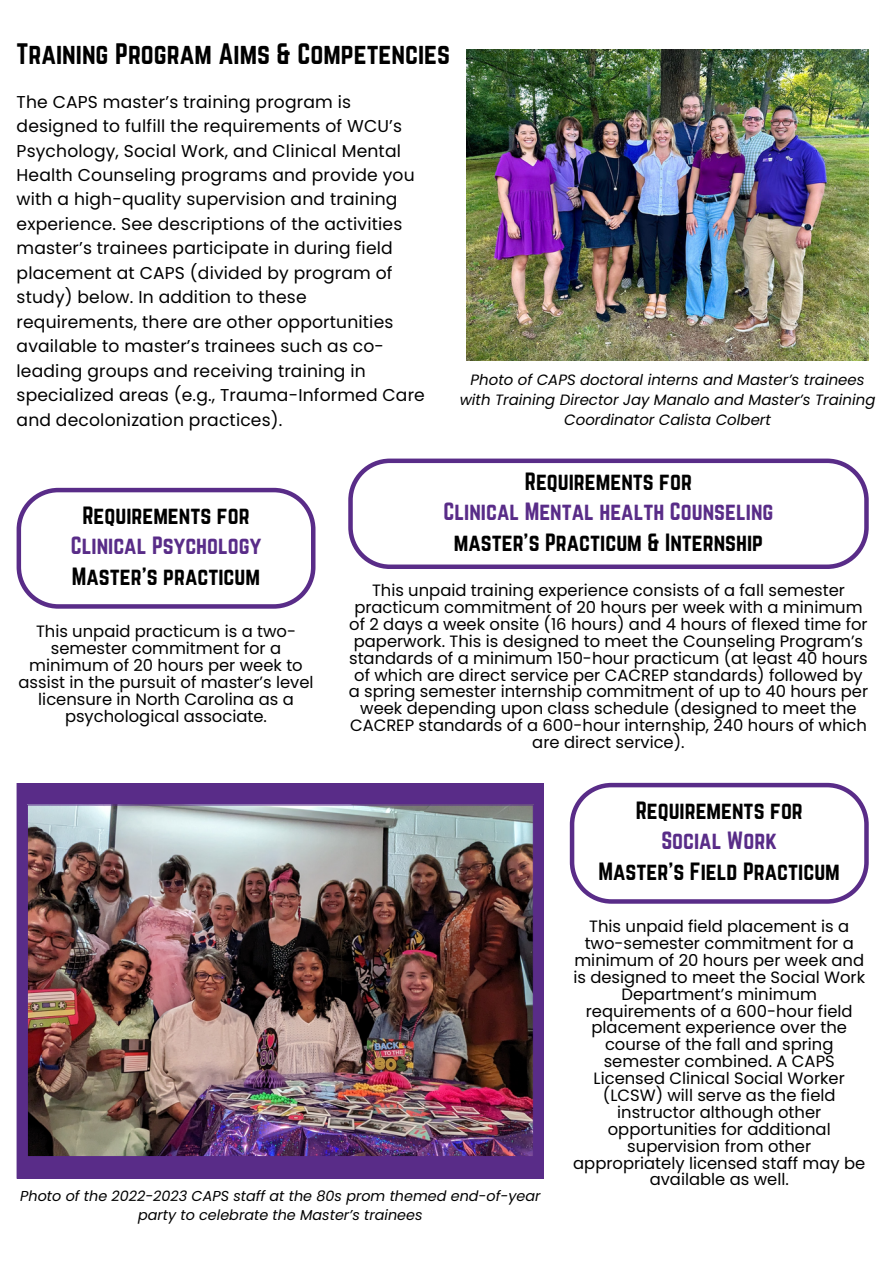
<style>
.page{position:relative;width:894px;height:1264px;background:#fff}
.page>*{position:absolute;margin:0;border:0;box-sizing:border-box;transform-origin:0 0}
.t1{font:25.95px "Norwester";color:#000}
.t2{font:21.9px/30.5px "Norwester";color:#000;text-align:center}
.t3{font:17.1px/24.5px "Poppins";letter-spacing:.01em;color:#000}
.t4{font:16.35px/16.8px "Poppins";color:#000;text-align:center}
.t5{font:italic 15px/20px "Poppins";color:#000;text-align:center}
.t6{font:italic 14.4px/19.2px "Poppins";color:#000;text-align:center}
.s1{color:#592c88}
</style>
<div class="page">
<img style="left:466px;top:50px;width:402px;height:310px">
<svg style="left:17px;top:488px;width:298px;height:120px"></svg>
<svg style="left:569px;top:782px;width:299px;height:121px"></svg>
<svg style="left:348px;top:458px;width:519px;height:110px"></svg>
<img style="left:17px;top:783px;width:527px;height:395px">
<h3 class="t1" style="left:17px;top:38px;width:435px">Training Program Aims &amp; Competencies</h3>
<h1 class="t3" style="left:17px;top:89px;width:410px">The CAPS master’s training program is designed to fulfill the requirements of WCU’s Psychology, Social Work, and Clinical Mental Health Counseling programs and provide you with a high-quality supervision and training experience. See descriptions of the activities master’s trainees participate in during field placement at CAPS (divided by program of study) below. In addition to these requirements, there are other opportunities available to master’s trainees such as co&shy;leading groups and receiving training in specialized areas (e.g., Trauma-Informed Care and decolonization practices).</h1>
<p class="t5" style="left:459px;top:369px;width:417px">Photo of CAPS doctoral interns and Master’s trainees with Training Director Jay Manalo and Master’s Training<br>Coordinator Calista Colbert</p>
<h2 class="t2" style="left:71px;top:500px;width:192px">Requirements for<br><span class="s1">Clinical Psychology<br></span>Master’s practicum</h2>
<h3 class="t4" style="left:19px;top:623px;width:296px">This unpaid practicum is a two&shy;semester commitment for a minimum of 20 hours per week to assist in the pursuit of master’s level licensure in North Carolina as a psychological associate.</h3>
<p class="t2" style="left:443px;top:466px;width:331px">Requirements for<br><span class="s1">Clinical Mental health Counseling </span>master’s Practicum &amp; Internship</p>
<p class="t4" style="left:348px;top:582px;width:521px">This unpaid training experience consists of a fall semester practicum commitment of 20 hours per week with a minimum of 2 days a week onsite (16 hours) and 4 hours of flexed time for paperwork. This is designed to meet the Counseling Program’s standards of a minimum 150-hour practicum (at least 40 hours of which are direct service per CACREP standards) followed by a spring semester internship commitment of up to 40 hours per week depending upon class schedule (designed to meet the CACREP standards of a 600-hour internship, 240 hours of which are direct service).</p>
<h2 class="t2" style="left:598px;top:794px;width:243px">Requirements for<br><span class="s1">Social Work<br></span>Master’s Field Practicum</h2>
<h3 class="t4" style="left:573px;top:918px;width:293px">This unpaid field placement is a two-semester commitment for a minimum of 20 hours per week and is designed to meet the Social Work<br>Department’s minimum requirements of a 600-hour field placement experience over the course of the fall and spring semester combined. A CAPS<br>Licensed Clinical Social Worker (LCSW) will serve as the field instructor although other opportunities for additional supervision from other appropriately licensed staff may be available as well.</h3>
<h3 class="t6" style="left:20px;top:1186px;width:521px">Photo of the 2022-2023 CAPS staff at the 80s prom themed end-of-year party to celebrate the Master’s trainees</h3>
</div>
